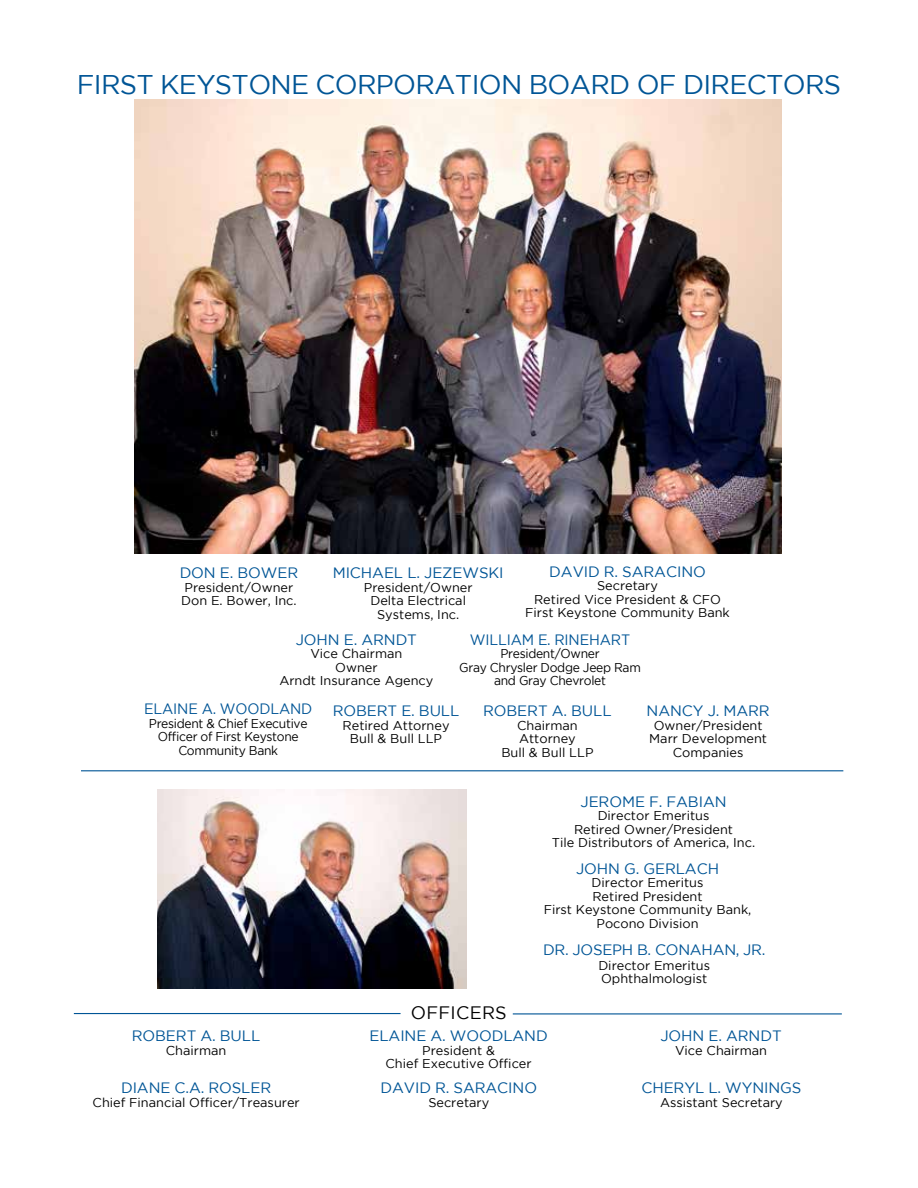
<style>
.page{position:relative;width:918px;height:1188px;background:#fff}
.page>*{position:absolute;margin:0;border:0;box-sizing:border-box;transform-origin:0 0}
.t1{font:27px "Gotham";letter-spacing:-.025em;color:#005596}
.t2{font:18px "Gotham";letter-spacing:.015em;color:#000}
.t3{font:15px "Gotham";letter-spacing:-.005em;color:#005596}
.t4{font:15px "Gotham";letter-spacing:-.005em;color:#005596;scale:.95 1}
.t5{font:12.75px/13.5px "Gotham";color:#000;text-align:center}
.t6{font:12.75px/13.5px "Gotham";letter-spacing:-.025em;color:#000;text-align:center;scale:.95 1}
</style>
<div class="page">
<img style="left:158px;top:789px;width:308px;height:199px">
<img style="left:134px;top:100px;width:648px;height:454px">
<hr style="left:74px;top:1013px;width:327px;height:1px;background:#005596">
<hr style="left:513px;top:1013px;width:329px;height:1px;background:#005596">
<hr style="left:81px;top:770px;width:762px;height:1px;background:#005596">
<h1 class="t1" style="left:77px;top:69px;width:766px">FIRST KEYSTONE CORPORATION BOARD OF DIRECTORS</h1>
<p class="t3" style="left:180px;top:564px;width:120px">DON E. BOWER</p>
<p class="t5" style="left:181px;top:580px;width:117px;text-align:left">President/Owner<br>Don E. Bower, Inc.</p>
<p class="t3" style="left:333px;top:564px;width:172px">MICHAEL L. JEZEWSKI</p>
<p class="t5" style="left:364px;top:580px;width:110px">President/Owner<br>Delta Electrical<br>Systems, Inc.</p>
<p class="t3" style="left:549px;top:563px;width:158px">DAVID R. SARACINO</p>
<p class="t5" style="left:525px;top:579px;width:206px">Secretary<br>Retired Vice President &amp; CFO<br>First Keystone Community Bank</p>
<p class="t3" style="left:296px;top:631px;width:123px">JOHN E. ARNDT</p>
<p class="t5" style="left:279px;top:647px;width:156px">Vice Chairman<br>Owner<br>Arndt Insurance Agency</p>
<p class="t4" style="left:470px;top:631px;width:170px">WILLIAM E. RINEHART</p>
<p class="t6" style="left:459px;top:647px;width:193px">President/Owner<br>Gray Chrysler Dodge Jeep Ram and Gray Chevrolet</p>
<p class="t4" style="left:144px;top:701px;width:179px">ELAINE A. WOODLAND</p>
<p class="t6" style="left:149px;top:716px;width:168px">President &amp; Chief Executive<br>Officer of First Keystone<br>Community Bank</p>
<p class="t3" style="left:333px;top:703px;width:128px">ROBERT E. BULL</p>
<p class="t5" style="left:343px;top:718px;width:108px">Retired Attorney<br>Bull &amp; Bull LLP</p>
<p class="t3" style="left:483px;top:703px;width:130px">ROBERT A. BULL</p>
<p class="t5" style="left:501px;top:718px;width:94px">Chairman<br>Attorney<br>Bull &amp; Bull LLP</p>
<p class="t3" style="left:647px;top:703px;width:125px">NANCY J. MARR</p>
<p class="t5" style="left:649px;top:718px;width:119px">Owner/President<br>Marr Development<br>Companies</p>
<p class="t3" style="left:580px;top:793px;width:148px">JEROME F. FABIAN</p>
<p class="t5" style="left:552px;top:809px;width:205px">Director Emeritus<br>Retired Owner/President<br>Tile Distributors of America, Inc.</p>
<p class="t3" style="left:576px;top:860px;width:145px">JOHN G. GERLACH</p>
<p class="t5" style="left:544px;top:876px;width:209px">Director Emeritus<br>Retired President<br>First Keystone Community Bank,<br>Pocono Division</p>
<p class="t3" style="left:132px;top:1028px;width:130px">ROBERT A. BULL</p>
<p class="t5" style="left:166px;top:1043px;width:62px">Chairman</p>
<p class="t3" style="left:121px;top:1080px;width:152px">DIANE C.A. ROSLER</p>
<p class="t5" style="left:93px;top:1095px;width:209px">Chief Financial Officer/Treasurer</p>
<h2 class="t2" style="left:411px;top:1003px;width:97px">OFFICERS</h2>
<p class="t3" style="left:543px;top:941px;width:224px">DR. JOSEPH B. CONAHAN, JR.</p>
<p class="t5" style="left:598px;top:958px;width:113px;text-align:left">Director Emeritus<br>Ophthalmologist</p>
<p class="t3" style="left:369px;top:1028px;width:180px">ELAINE A. WOODLAND</p>
<p class="t5" style="left:386px;top:1043px;width:148px">President &amp;<br>Chief Executive Officer</p>
<p class="t3" style="left:381px;top:1080px;width:158px">DAVID R. SARACINO</p>
<p class="t5" style="left:428px;top:1095px;width:62px">Secretary</p>
<p class="t3" style="left:660px;top:1028px;width:123px">JOHN E. ARNDT</p>
<p class="t5" style="left:675px;top:1043px;width:94px">Vice Chairman</p>
<p class="t3" style="left:641px;top:1080px;width:162px">CHERYL L. WYNINGS</p>
<p class="t5" style="left:660px;top:1095px;width:124px">Assistant Secretary</p>
</div>
